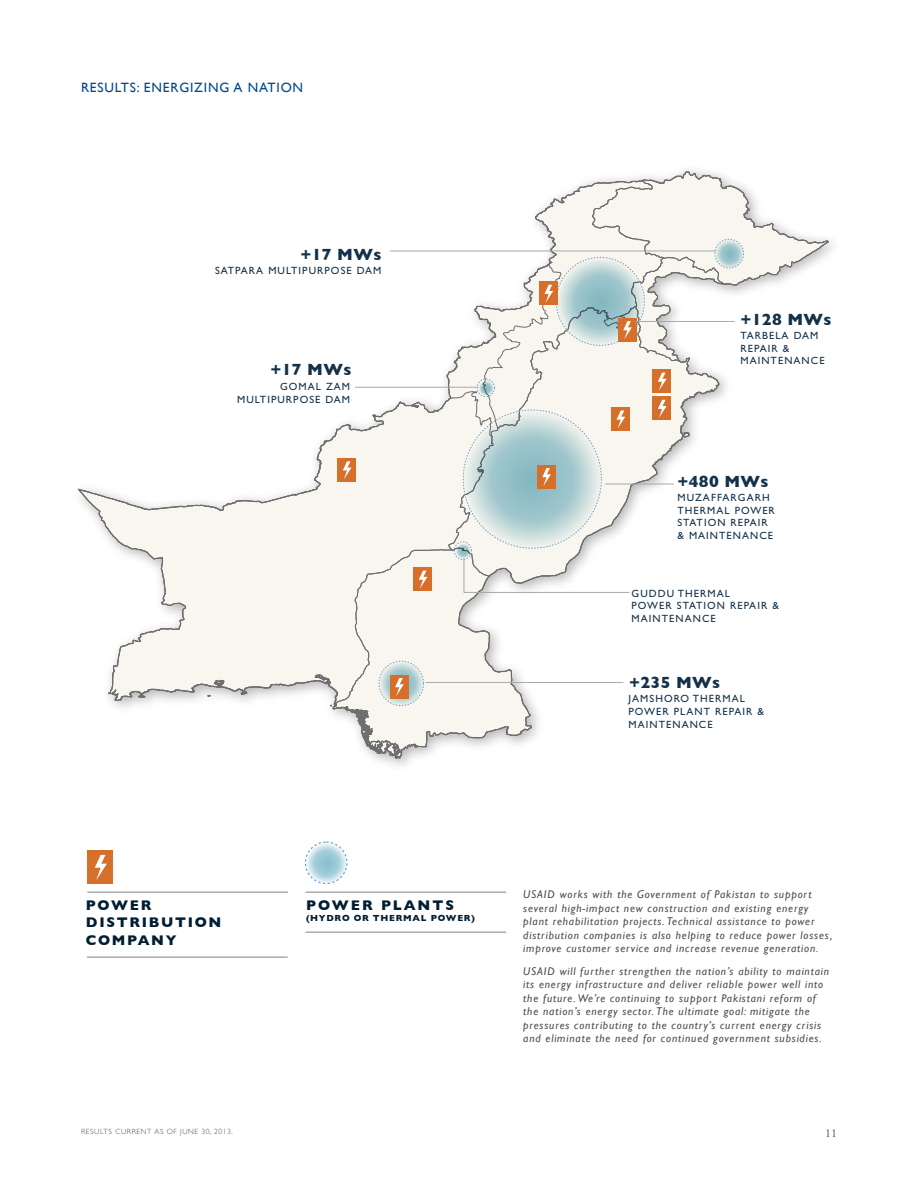
<style>
.page{position:relative;width:918px;height:1188px;background:#fff}
.page>*{position:absolute;margin:0;border:0;box-sizing:border-box;transform-origin:0 0}
.t1{font:700 16.5px "Gill Sans";letter-spacing:.02em;color:#133149}
.t2{font:700 14.25px/17.1px "Gill Sans";letter-spacing:.12em;color:#001e33}
.t3{font:700 14.25px "Gill Sans";letter-spacing:.14em;color:#001e33}
.t4{font:13.5px "Gill Sans";letter-spacing:.06em;color:#004990}
.t5{font:12px "Adobe Garamond Pro";color:#58595b}
.t6{font:italic 11.25px/13.5px "Gill Sans";letter-spacing:.075em;color:#4d4d4f}
.t7{font:10.5px/12.6px "Gill Sans";letter-spacing:.1em;color:#133149}
.t8{font:700 9px "Gill Sans";letter-spacing:.08em;color:#001e33}
.t9{font:300 7.5px "Gill Sans";letter-spacing:.08em;color:#4d4d4f}
</style>
<div class="page">
<svg style="left:78px;top:171px;width:625px;height:537px"></svg>
<svg style="left:300px;top:172px;width:529px;height:322px"></svg>
<hr style="left:605px;top:484px;width:69px;height:1px;background:#a7a9ac">
<svg style="left:329px;top:548px;width:301px;height:211px"></svg>
<hr style="left:635px;top:321px;width:99px;height:1px;background:#a7a9ac">
<hr style="left:426px;top:682px;width:197px;height:1px;background:#a7a9ac">
<hr style="left:355px;top:387px;width:123px;height:1px;background:#a7a9ac">
<hr style="left:390px;top:251px;width:326px;height:1px;background:#a7a9ac">
<svg style="left:305px;top:842px;width:42px;height:42px"></svg>
<div style="left:305px;top:842px;width:42px;height:42px;border:1px dashed #69a0ce;border-radius:50%"></div>
<hr style="left:87px;top:892px;width:201px;height:1px;background:#808285">
<hr style="left:87px;top:957px;width:201px;height:1px;background:#808285">
<div style="left:87px;top:850px;width:26px;height:34px;background:#d66f2a"></div>
<svg style="left:95px;top:855px;width:12px;height:25px"></svg>
<hr style="left:305px;top:892px;width:201px;height:1px;background:#808285">
<hr style="left:305px;top:932px;width:201px;height:1px;background:#808285">
<p class="t4" style="left:81px;top:79px;width:92px">RESU LTS: ENERG</p>
<p class="t4" style="left:190px;top:79px;width:115px">IZING A NATION</p>
<h1 class="t1" style="left:300px;top:244px;width:82px">+17 MWs</h1>
<p class="t7" style="left:215px;top:265px;width:168px">SATPARA MULTIPURPOSE DAM</p>
<h1 class="t1" style="left:270px;top:360px;width:82px">+17 MWs</h1>
<p class="t7" style="left:237px;top:380px;width:115px;text-align:right">GOMAL ZAM<br>MULTIPURPOSE DAM</p>
<h1 class="t1" style="left:279px;top:397px;width:82px">+17 MWs</h1>
<h1 class="t1" style="left:740px;top:310px;width:93px">+128 MWs</h1>
<p class="t7" style="left:740px;top:329px;width:86px">TARBELA DAM<br>REPAIR &amp;<br>MAINTENANCE</p>
<h1 class="t1" style="left:749px;top:347px;width:93px">+128 MWs</h1>
<h1 class="t1" style="left:677px;top:472px;width:93px">+480 MWs</h1>
<p class="t7" style="left:677px;top:491px;width:99px">MUZAFFARGARH<br>THERMAL POWER<br>STATION REPAIR &amp; MAINTENANCE</p>
<h1 class="t1" style="left:686px;top:509px;width:93px">+480 MWs</h1>
<p class="t7" style="left:686px;top:528px;width:94px">MUZAFFARGARH</p>
<p class="t7" style="left:632px;top:587px;width:149px">GUDDU THERMAL<br>POWER STATION REPAIR &amp;<br>MAINTENANCE</p>
<h1 class="t1" style="left:629px;top:673px;width:93px">+235 MWs</h1>
<p class="t7" style="left:629px;top:693px;width:137px">JAMSHORO THERMAL<br>POWER PLANT REPAIR &amp;<br>MAINTENANCE</p>
<h1 class="t1" style="left:638px;top:710px;width:93px">+235 MWs</h1>
<p class="t2" style="left:77px;top:894px;width:92px">COMPANY</p>
<p class="t2" style="left:86px;top:897px;width:137px">POWER<br>DISTRIBUTION<br>COMPANY</p>
<p class="t3" style="left:306px;top:897px;width:150px">POWER PLANTS</p>
<p class="t8" style="left:306px;top:913px;width:170px">(HYDRO OR THERMAL POWER)</p>
<p class="t6" style="left:523px;top:888px;width:310px">USAID works with the Government of Pakistan to support several high-impact new construction and existing energy plant rehabilitation projects. Technical assistance to power distribution companies is also helping to reduce power losses, improve customer service and increase revenue generation.</p>
<p class="t6" style="left:523px;top:964px;width:307px">USAID will further strengthen the nation’s ability to maintain its energy infrastructure and deliver reliable power well into the future. We’re continuing to support Pakistani reform of the nation’s energy sector. The ultimate goal: mitigate the pressures contributing to the country’s current energy crisis and eliminate the need for continued government subsidies.</p>
<p class="t9" style="left:81px;top:1127px;width:153px">RESULTS CURRENT AS OF JUNE 30, 2013.</p>
<p class="t5" style="left:825px;top:1126px;width:13px">11</p>
</div>
